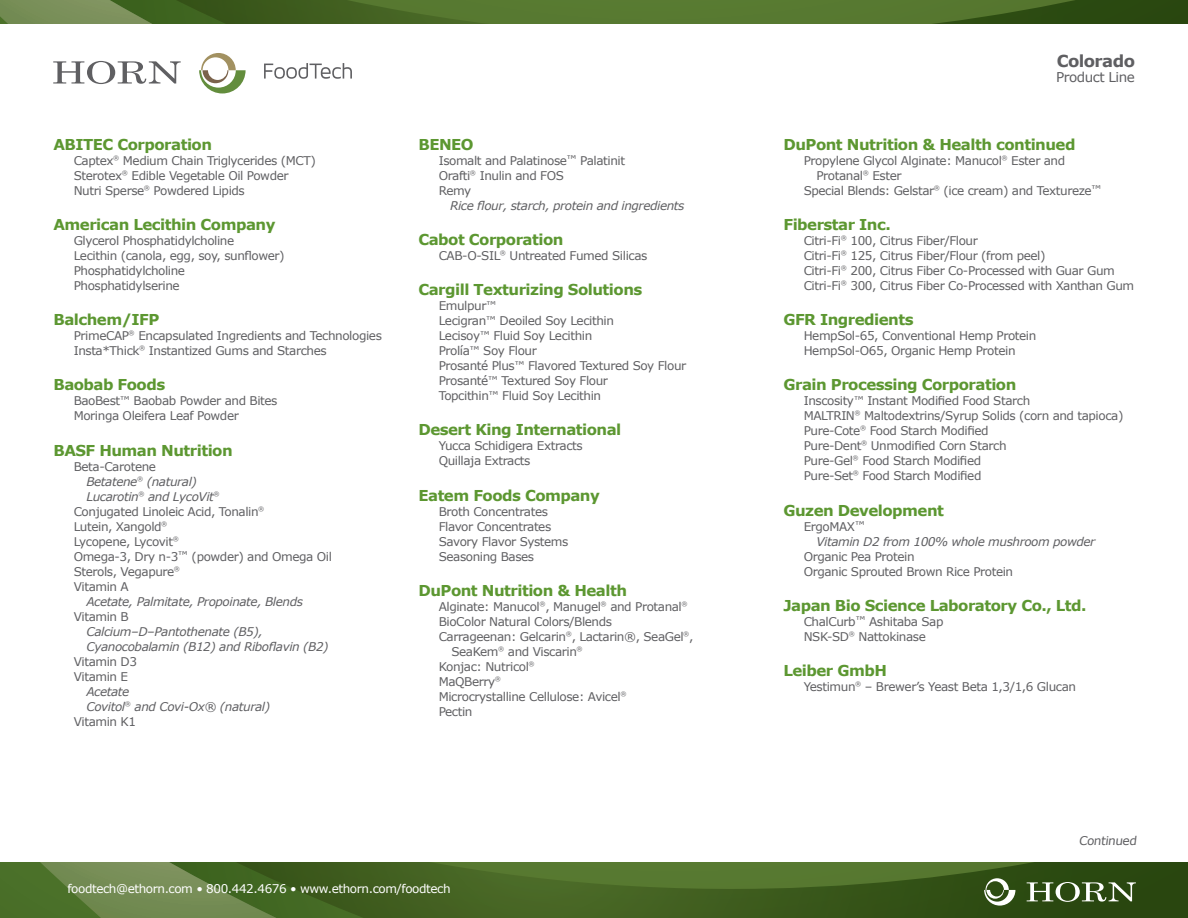
<style>
.page{position:relative;width:1188px;height:918px;background:#fff}
.page>*{position:absolute;margin:0;border:0;box-sizing:border-box;transform-origin:0 0}
.Body{font:700 16.5px "Verdana";letter-spacing:-.035em;color:#5f5f62}
.Head{font:700 15px "Verdana";letter-spacing:-.035em;color:#5c9731}
.Body-2{font:13.5px "Verdana";letter-spacing:-.035em;color:#5f5f62}
.Body-3{font:12px/15px "Verdana";letter-spacing:-.035em;color:#5f5f62}
.Body_Italic{font:italic 12px "Verdana";letter-spacing:-.035em;color:#5f5f62}
.t1{font:12px "Verdana";letter-spacing:-.035em;color:#fff}
.s1{font-size:10.5px}
</style>
<div class="page">
<svg style="left:497px;top:863px;width:691px;height:55px;background:#405f1f"></svg>
<svg style="left:0;top:863px;width:497px;height:55px;background:#527031"></svg>
<svg style="left:0;top:0;width:1188px;height:24px;background:#4e6d2b"></svg>
<svg style="left:1027px;top:882px;width:109px;height:20px"></svg>
<svg style="left:984px;top:878px;width:31px;height:28px"></svg>
<svg style="left:264px;top:63px;width:88px;height:16px"></svg>
<svg style="left:199px;top:53px;width:47px;height:40px"></svg>
<svg style="left:53px;top:61px;width:128px;height:23px"></svg>
<p class="Head" style="left:53px;top:135px;width:160px">ABITEC Corporation</p>
<p class="Body-3" style="left:74px;top:152px;width:244px">Captex<sup>®</sup> Medium Chain Triglycerides (MCT)</p>
<p class="Body-3" style="left:74px;top:167px;width:216px">Sterotex<sup>®</sup> Edible Vegetable Oil Powder</p>
<p class="Body-3" style="left:74px;top:182px;width:173px">Nutri Sperse<sup>®</sup> Powdered Lipids</p>
<p class="Head" style="left:53px;top:215px;width:224px">American Lecithin Company</p>
<p class="Body-3" style="left:74px;top:233px;width:162px">Glycerol Phosphatidylcholine</p>
<p class="Body-3" style="left:74px;top:248px;width:213px">Lecithin (canola, egg, soy, sunflower)</p>
<p class="Body-3" style="left:74px;top:263px;width:113px">Phosphatidylcholine</p>
<p class="Body-3" style="left:74px;top:278px;width:107px">Phosphatidylserine</p>
<p class="Head" style="left:53px;top:310px;width:107px">Balchem/IFP</p>
<p class="Body-3" style="left:74px;top:328px;width:310px">PrimeCAP<sup>®</sup> Encapsulated Ingredients and Technologies</p>
<p class="Body-3" style="left:74px;top:343px;width:255px">Insta*Thick<sup>®</sup> Instantized Gums and Starches</p>
<p class="Head" style="left:53px;top:375px;width:113px">Baobab Foods</p>
<p class="Body-3" style="left:74px;top:393px;width:205px">BaoBest<span class="s1">™</span> Baobab Powder and Bites</p>
<p class="Body-3" style="left:74px;top:408px;width:167px">Moringa Oleifera Leaf Powder</p>
<p class="Head" style="left:53px;top:441px;width:181px">BASF Human Nutrition</p>
<p class="Body-3" style="left:74px;top:458px;width:84px">Beta-Carotene</p>
<p class="Body_Italic" style="left:86px;top:474px;width:112px">Betatene<sup>®</sup> (natural)</p>
<p class="Body_Italic" style="left:86px;top:489px;width:135px">Lucarotin<sup>®</sup> and LycoVit<sup>®</sup></p>
<p class="Body-3" style="left:74px;top:503px;width:192px">Conjugated Linoleic Acid, Tonalin<sup>®</sup></p>
<p class="Body-3" style="left:74px;top:518px;width:95px">Lutein, Xangold<sup>®</sup></p>
<p class="Body-3" style="left:74px;top:533px;width:107px">Lycopene, Lycovit<sup>®</sup></p>
<p class="Body-3" style="left:74px;top:548px;width:260px">Omega-3, Dry n-3<span class="s1">™</span> (powder) and Omega Oil</p>
<p class="Body-3" style="left:74px;top:563px;width:108px">Sterols, Vegapure<sup>®</sup></p>
<p class="Body-3" style="left:74px;top:578px;width:57px">Vitamin A</p>
<p class="Body_Italic" style="left:86px;top:594px;width:218px">Acetate, Palmitate, Propoinate, Blends</p>
<p class="Body-3" style="left:74px;top:608px;width:57px">Vitamin B</p>
<p class="Body_Italic" style="left:86px;top:624px;width:178px">Calcium–D–Pantothenate (B5),</p>
<p class="Body_Italic" style="left:86px;top:639px;width:244px">Cyanocobalamin (B12) and Riboflavin (B2)</p>
<p class="Body-3" style="left:74px;top:653px;width:65px">Vitamin D3</p>
<p class="Body-3" style="left:74px;top:668px;width:56px">Vitamin E</p>
<p class="Body_Italic" style="left:86px;top:684px;width:44px">Acetate</p>
<p class="Body_Italic" style="left:86px;top:699px;width:185px">Covitol<sup>®</sup> and Covi-Ox® (natural)</p>
<p class="Body-3" style="left:74px;top:713px;width:64px">Vitamin K1</p>
<p class="Head" style="left:418px;top:135px;width:57px">BENEO</p>
<p class="Body-3" style="left:439px;top:152px;width:188px">Isomalt and Palatinose<span class="s1">™</span> Palatinit</p>
<p class="Body-3" style="left:439px;top:167px;width:127px">Orafti<sup>®</sup> Inulin and FOS</p>
<p class="Body-3" style="left:439px;top:182px;width:34px">Remy</p>
<p class="Body_Italic" style="left:450px;top:198px;width:236px">Rice flour, starch, protein and ingredients</p>
<p class="Head" style="left:418px;top:230px;width:147px">Cabot Corporation</p>
<p class="Body-3" style="left:439px;top:248px;width:210px">CAB-O-SIL<sup>®</sup> Untreated Fumed Silicas</p>
<p class="Head" style="left:418px;top:280px;width:225px">Cargill Texturizing Solutions</p>
<p class="Body-3" style="left:439px;top:298px;width:59px">Emulpur<span class="s1">™</span></p>
<p class="Body-3" style="left:439px;top:313px;width:177px">Lecigran<span class="s1">™</span> Deoiled Soy Lecithin</p>
<p class="Body-3" style="left:439px;top:328px;width:155px">Lecisoy<span class="s1">™</span> Fluid Soy Lecithin</p>
<p class="Body-3" style="left:439px;top:343px;width:100px">Prolía<span class="s1">™</span> Soy Flour</p>
<p class="Body-3" style="left:439px;top:358px;width:249px">Prosanté Plus<span class="s1">™</span> Flavored Textured Soy Flour</p>
<p class="Body-3" style="left:439px;top:373px;width:171px">Prosanté<span class="s1">™</span> Textured Soy Flour</p>
<p class="Body-3" style="left:439px;top:388px;width:164px">Topcithin<span class="s1">™</span> Fluid Soy Lecithin</p>
<p class="Head" style="left:418px;top:420px;width:204px">Desert King International</p>
<p class="Body-3" style="left:439px;top:438px;width:146px">Yucca Schidigera Extracts</p>
<p class="Body-3" style="left:439px;top:453px;width:93px">Quillaja Extracts</p>
<p class="Head" style="left:418px;top:486px;width:183px">Eatem Foods Company</p>
<p class="Body-3" style="left:439px;top:503px;width:111px">Broth Concentrates</p>
<p class="Body-3" style="left:439px;top:518px;width:114px">Flavor Concentrates</p>
<p class="Body-3" style="left:439px;top:533px;width:131px">Savory Flavor Systems</p>
<p class="Body-3" style="left:439px;top:548px;width:97px">Seasoning Bases</p>
<p class="Head" style="left:418px;top:581px;width:210px">DuPont Nutrition &amp; Health</p>
<p class="Body-3" style="left:439px;top:599px;width:250px">Alginate: Manucol<sup>®</sup>, Manugel<sup>®</sup> and Protanal<sup>®</sup></p>
<p class="Body-3" style="left:439px;top:614px;width:175px">BioColor Natural Colors/Blends</p>
<p class="Body-3" style="left:451px;top:629px;width:244px;text-indent:-13px">Carrageenan: Gelcarin<sup>®</sup>, Lactarin®, SeaGel<sup>®</sup>,<br>SeaKem<sup>®</sup> and Viscarin<sup>®</sup></p>
<p class="Body-3" style="left:439px;top:659px;width:97px">Konjac: Nutricol<sup>®</sup></p>
<p class="Body-3" style="left:439px;top:674px;width:64px">MaQBerry<sup>®</sup></p>
<p class="Body-3" style="left:439px;top:689px;width:189px">Microcrystalline Cellulose: Avicel<sup>®</sup></p>
<p class="Body-3" style="left:439px;top:704px;width:35px">Pectin</p>
<p class="t1" style="left:68px;top:881px;width:385px">foodtech@ethorn.com • 800.442.4676 • www.ethorn.com/foodtech</p>
<p class="Body" style="left:1057px;top:50px;width:80px">Colorado</p>
<p class="Body-2" style="left:1056px;top:68px;width:80px">Product Line</p>
<p class="Head" style="left:783px;top:135px;width:294px">DuPont Nutrition &amp; Health continued</p>
<p class="Body-3" style="left:816px;top:152px;width:250px;text-indent:-13px">Propylene Glycol Alginate: Manucol<sup>®</sup> Ester and<br>Protanal<sup>®</sup> Ester</p>
<p class="Body-3" style="left:804px;top:182px;width:299px">Special Blends: Gelstar<sup>®</sup> (ice cream) and Textureze<span class="s1">™</span></p>
<p class="Head" style="left:783px;top:215px;width:109px">Fiberstar Inc.</p>
<p class="Body-3" style="left:804px;top:233px;width:176px">Citri-Fi<sup>®</sup> 100, Citrus Fiber/Flour</p>
<p class="Body-3" style="left:804px;top:248px;width:243px">Citri-Fi<sup>®</sup> 125, Citrus Fiber/Flour (from peel)</p>
<p class="Body-3" style="left:804px;top:263px;width:313px">Citri-Fi<sup>®</sup> 200, Citrus Fiber Co-Processed with Guar Gum</p>
<p class="Body-3" style="left:804px;top:278px;width:332px">Citri-Fi<sup>®</sup> 300, Citrus Fiber Co-Processed with Xanthan Gum</p>
<p class="Head" style="left:783px;top:310px;width:132px">GFR Ingredients</p>
<p class="Body-3" style="left:804px;top:328px;width:234px">HempSol-65, Conventional Hemp Protein</p>
<p class="Body-3" style="left:804px;top:343px;width:213px">HempSol-O65, Organic Hemp Protein</p>
<p class="Head" style="left:783px;top:375px;width:234px">Grain Processing Corporation</p>
<p class="Body-3" style="left:804px;top:393px;width:228px">Inscosity<span class="s1">™</span> Instant Modified Food Starch</p>
<p class="Body-3" style="left:804px;top:408px;width:321px">MALTRIN<sup>®</sup> Maltodextrins/Syrup Solids (corn and tapioca)</p>
<p class="Body-3" style="left:804px;top:423px;width:186px">Pure-Cote<sup>®</sup> Food Starch Modified</p>
<p class="Body-3" style="left:804px;top:438px;width:204px">Pure-Dent<sup>®</sup> Unmodified Corn Starch</p>
<p class="Body-3" style="left:804px;top:453px;width:179px">Pure-Gel<sup>®</sup> Food Starch Modified</p>
<p class="Body-3" style="left:804px;top:468px;width:179px">Pure-Set<sup>®</sup> Food Starch Modified</p>
<p class="Head" style="left:783px;top:501px;width:162px">Guzen Development</p>
<p class="Body-3" style="left:804px;top:518px;width:63px">ErgoMAX<span class="s1">™</span></p>
<p class="Body_Italic" style="left:816px;top:534px;width:280px">Vitamin D2 from 100% whole mushroom powder</p>
<p class="Body-3" style="left:804px;top:548px;width:112px">Organic Pea Protein</p>
<p class="Body-3" style="left:804px;top:563px;width:211px">Organic Sprouted Brown Rice Protein</p>
<p class="Head" style="left:783px;top:596px;width:305px">Japan Bio Science Laboratory Co., Ltd.</p>
<p class="Body-3" style="left:804px;top:614px;width:141px">ChalCurb<span class="s1">™</span> Ashitaba Sap</p>
<p class="Body-3" style="left:804px;top:629px;width:124px">NSK-SD<sup>®</sup> Nattokinase</p>
<p class="Head" style="left:783px;top:661px;width:105px">Leiber GmbH</p>
<p class="Body-3" style="left:804px;top:679px;width:274px">Yestimun<sup>®</sup> – Brewer’s Yeast Beta 1,3/1,6 Glucan</p>
<p class="Body-3" style="left:1079px;top:833px;width:61px">Continued</p>
</div>
